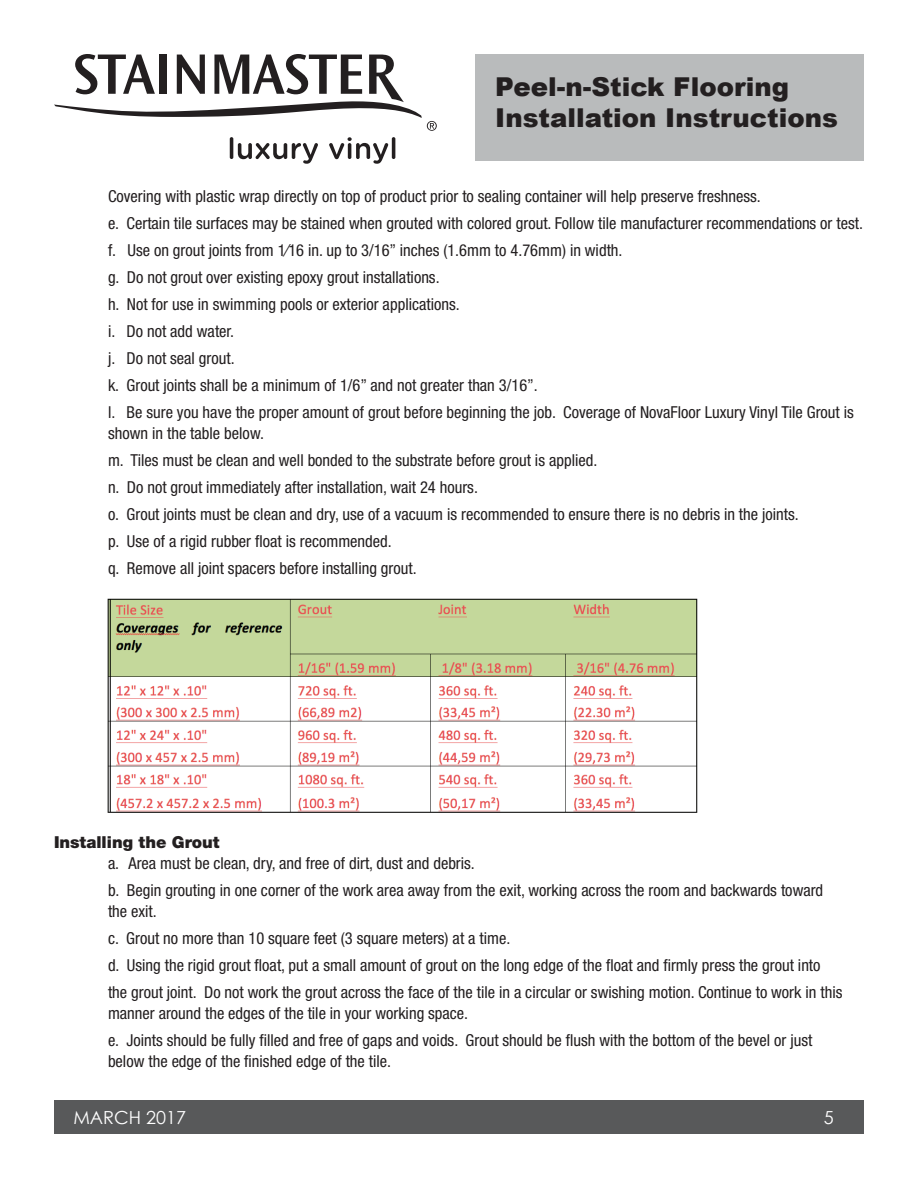
<style>
.page{position:relative;width:918px;height:1188px;background:#fff}
.page>*{position:absolute;margin:0;border:0;box-sizing:border-box;transform-origin:0 0}
.t1{font:900 25.95px/31.2px "Arial";color:#231f20}
.t2{font:18px "Century Gothic";color:#fff}
.t3{font:condensed 16.5px/27px "Helvetica Neue";color:#231f20}
.t4{font:900 16.5px "Helvetica Neue";color:#231f20}
</style>
<div class="page">
<div style="left:54px;top:1101px;width:810px;height:33px;background:#58595a"></div>
<div style="left:475px;top:54px;width:389px;height:107px;background:#b9bbbc"></div>
<hr style="left:230px;top:137px;width:3px;height:22px;background:#231f20;border-radius:2px">
<svg style="left:238px;top:143px;width:80px;height:21px"></svg>
<svg style="left:329px;top:137px;width:59px;height:27px"></svg>
<hr style="left:392px;top:137px;width:3px;height:22px;background:#231f20;border-radius:2px">
<svg style="left:54px;top:54px;width:383px;height:77px"></svg>
<img style="left:107px;top:598px;width:591px;height:215px">
<h1 class="t1" style="left:495px;top:71px;width:344px">Peel-n-Stick Flooring<br>Installation Instructions</h1>
<p class="t3" style="left:108px;top:183px;width:757px">Covering with plastic wrap directly on top of product prior to sealing container will help preserve freshness.<br>e. Certain tile surfaces may be stained when grouted with colored grout. Follow tile manufacturer recommendations or test. f. Use on grout joints from 1⁄16 in. up to 3/16” inches (1.6mm to 4.76mm) in width.<br>g. Do not grout over existing epoxy grout installations.<br>h. Not for use in swimming pools or exterior applications.<br>i. Do not add water.<br>j. Do not seal grout.<br>k. Grout joints shall be a minimum of 1/6” and not greater than 3/16”.<br>l. Be sure you have the proper amount of grout before beginning the job. Coverage of NovaFloor Luxury Vinyl Tile Grout is</p>
<p class="t3" style="left:108px;top:420px;width:692px">shown in the table below.<br>m. Tiles must be clean and well bonded to the substrate before grout is applied.<br>n. Do not grout immediately after installation, wait 24 hours.<br>o. Grout joints must be clean and dry, use of a vacuum is recommended to ensure there is no debris in the joints. p. Use of a rigid rubber float is recommended.<br>q. Remove all joint spacers before installing grout.</p>
<p class="t4" style="left:54px;top:832px;width:167px">Installing the Grout</p>
<p class="t3" style="left:108px;top:849px;width:717px">a. Area must be clean, dry, and free of dirt, dust and debris.<br>b. Begin grouting in one corner of the work area away from the exit, working across the room and backwards toward</p>
<p class="t3" style="left:108px;top:897px;width:736px">the exit.<br>c. Grout no more than 10 square feet (3 square meters) at a time.<br>d. Using the rigid grout float, put a small amount of grout on the long edge of the float and firmly press the grout into the grout joint. Do not work the grout across the face of the tile in a circular or swishing motion. Continue to work in this</p>
<p class="t3" style="left:108px;top:999px;width:706px">manner around the edges of the tile in your working space.<br>e. Joints should be fully filled and free of gaps and voids. Grout should be flush with the bottom of the bevel or just</p>
<p class="t3" style="left:108px;top:1047px;width:285px">below the edge of the finished edge of the tile.</p>
<p class="t2" style="left:73px;top:1106px;width:114px">MARCH 2017</p>
<p class="t2" style="left:824px;top:1106px;width:11px">5</p>
</div>
